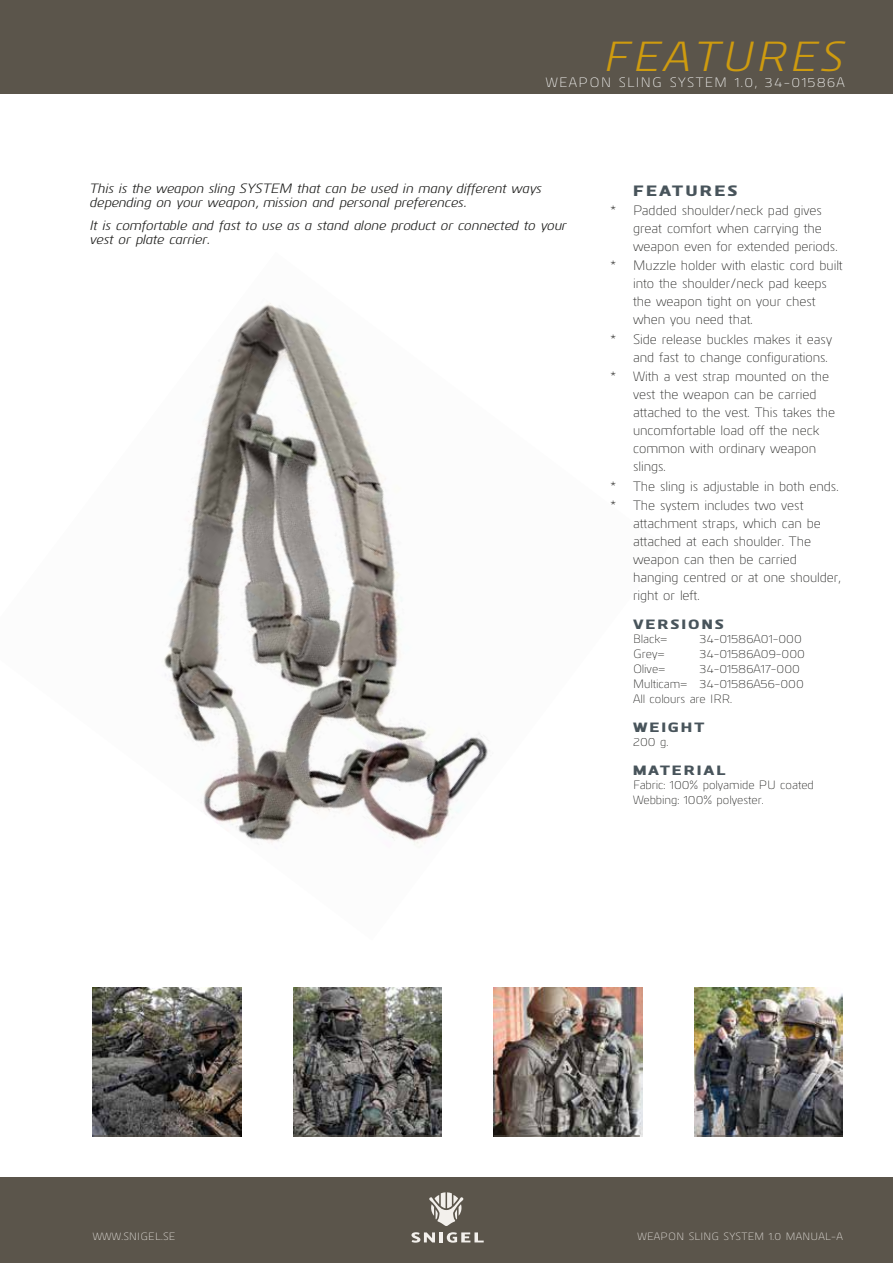
<style>
.page{position:relative;width:893px;height:1263px;background:#fff}
.page>*{position:absolute;margin:0;border:0;box-sizing:border-box;transform-origin:0 0}
.t1{font:italic 42px "Kuro";letter-spacing:.075em;color:#ce9b0f}
.t2{font:800 15px "Kuro";letter-spacing:.15em;color:#48545b}
.t3{font:300 13.5px/18px "Kuro";color:#1d1d1b}
.t4{font:italic 13.5px/14px "Kuro";color:#1d1d1b}
.t5{font:300 13.5px "Kuro";letter-spacing:.1em;color:#fff}
.t6{font:800 13.5px "Kuro";letter-spacing:.15em;color:#48545b}
.t7{font:300 12px/15px "Kuro";color:#1d1d1b}
.t8{font:300 10.5px "Kuro";letter-spacing:.025em;color:#f3f0ec}
</style>
<div class="page">
<img style="left:93px;top:988px;width:148px;height:148px">
<hr style="left:94px;top:1135px;width:146px;height:1px;background:#5b554b">
<img style="left:293px;top:988px;width:149px;height:148px">
<hr style="left:293px;top:1135px;width:146px;height:1px;background:#5b554b">
<img style="left:694px;top:988px;width:149px;height:148px">
<hr style="left:697px;top:1135px;width:146px;height:1px;background:#5b554b">
<img style="left:494px;top:988px;width:148px;height:148px">
<hr style="left:494px;top:1135px;width:146px;height:1px;background:#5b554b">
<img style="left:164px;top:303px;width:326px;height:542px">
<div style="left:1px;top:0;width:892px;height:94px;background:#5b554b"></div>
<div style="left:0;top:1178px;width:893px;height:85px;background:#5b554b"></div>
<svg style="left:429px;top:1192px;width:35px;height:34px"></svg>
<svg style="left:411px;top:1232px;width:73px;height:10px"></svg>
<h1 class="t1" style="left:605px;top:26px;width:241px">FEATURES</h1>
<p class="t5" style="left:546px;top:73px;width:301px">WEAPON SLING SYSTEM 1.0, 34-01586A</p>
<p class="t4" style="left:90px;top:181px;width:453px">This is the weapon sling SYSTEM that can be used in many different ways depending on your weapon, mission and personal preferences.</p>
<p class="t4" style="left:90px;top:217px;width:478px">It is comfortable and fast to use as a stand alone product or connected to your vest or plate carrier.</p>
<p class="t2" style="left:633px;top:179px;width:106px">FEATURES</p>
<p class="t3" style="left:633px;top:200px;width:206px;text-indent:-23px">* Padded shoulder/neck pad gives great comfort when carrying the weapon even for extended periods.</p>
<p class="t3" style="left:633px;top:256px;width:211px;text-indent:-23px">* Muzzle holder with elastic cord built into the shoulder/neck pad keeps the weapon tight on your chest when you need that.</p>
<p class="t3" style="left:633px;top:329px;width:201px;text-indent:-23px">* Side release buckles makes it easy and fast to change configurations.</p>
<p class="t3" style="left:633px;top:367px;width:203px;text-indent:-23px">* With a vest strap mounted on the vest the weapon can be carried attached to the vest. This takes the uncomfortable load off the neck common with ordinary weapon slings.</p>
<p class="t3" style="left:610px;top:476px;width:230px;line-height:19.5px">* The sling is adjustable in both ends. * The system includes two vest</p>
<p class="t3" style="left:633px;top:514px;width:209px">attachment straps, which can be attached at each shoulder. The weapon can then be carried hanging centred or at one shoulder, right or left.</p>
<p class="t6" style="left:633px;top:614px;width:92px">VERSIONS</p>
<p class="t7" style="left:633px;top:631px;width:36px">Black=</p>
<p class="t7" style="left:699px;top:631px;width:104px">34-01586A01-000</p>
<p class="t7" style="left:633px;top:646px;width:33px">Grey=</p>
<p class="t7" style="left:699px;top:646px;width:107px">34-01586A09-000</p>
<p class="t7" style="left:633px;top:661px;width:34px">Olive=</p>
<p class="t7" style="left:633px;top:661px;width:172px;text-indent:66px">34-01586A17-000<br>Multicam= 34-01586A56-000<br>All colours are IRR.</p>
<p class="t6" style="left:633px;top:717px;width:73px">WEIGHT</p>
<p class="t7" style="left:633px;top:734px;width:37px">200 g.</p>
<p class="t6" style="left:633px;top:760px;width:94px">MATERIAL</p>
<p class="t7" style="left:633px;top:777px;width:182px">Fabric: 100% polyamide PU coated<br>Webbing: 100% polyester.</p>
<p class="t8" style="left:93px;top:1229px;width:84px">WWW.SNIGEL.SE</p>
<p class="t8" style="left:637px;top:1229px;width:207px">WEAPON SLING SYSTEM 1.0 MANUAL-A</p>
</div>
